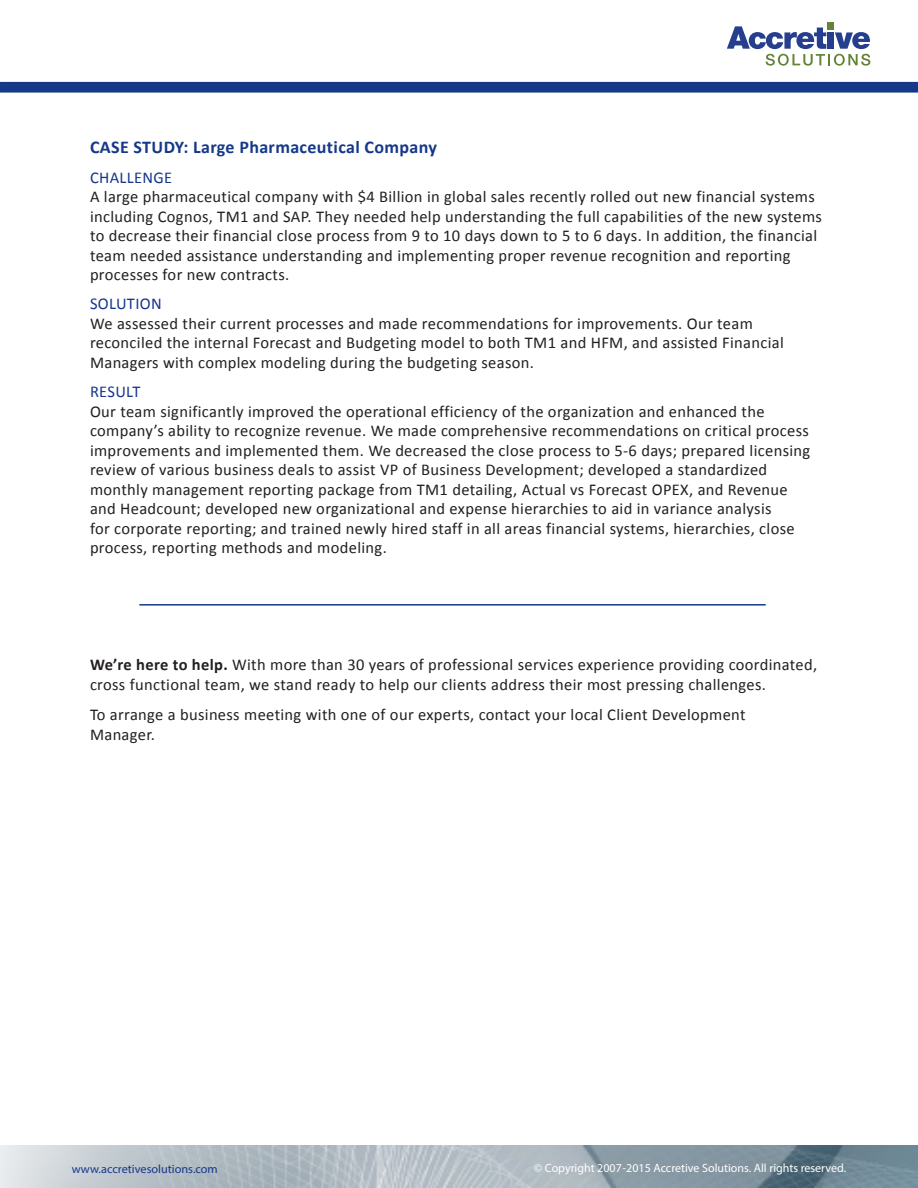
<style>
.page{position:relative;width:918px;height:1188px;background:#fff}
.page>*{position:absolute;margin:0;border:0;box-sizing:border-box;transform-origin:0 0}
.Body_Text{font:700 18px "Calibri";letter-spacing:.02em;color:#153889}
.Body_Text-2{font:16.5px/19.5px "Calibri";letter-spacing:.02em;color:#231f20}
.t1{font:12px "Myriad Pro";color:#fff}
.t2{font:12px "Myriad Pro";color:#153889}
.s1{color:#153889}
.s2{font-weight:700}
</style>
<div class="page">
<img style="left:0;top:1146px;width:918px;height:42px">
<svg style="left:727px;top:26px;width:143px;height:40px"></svg>
<div style="left:828px;top:23px;width:6px;height:7px;background:#638338"></div>
<div style="left:0;top:82px;width:918px;height:11px;background:#153889"></div>
<hr style="left:139px;top:604px;width:627px;height:2px;background:#153889">
<p class="Body_Text" style="left:90px;top:136px;width:349px">CASE STUDY: Large Pharmaceutical Company</p>
<p class="Body_Text-2" style="left:90px;top:167px;width:734px"><span class="s1">CHALLENGE<br></span>A large pharmaceutical company with $4 Billion in global sales recently rolled out new financial systems including Cognos, TM1 and SAP. They needed help understanding the full capabilities of the new systems to decrease their financial close process from 9 to 10 days down to 5 to 6 days. In addition, the financial team needed assistance understanding and implementing proper revenue recognition and reporting processes for new contracts.</p>
<p class="Body_Text-2" style="left:90px;top:294px;width:695px"><span class="s1">SOLUTION<br></span>We assessed their current processes and made recommendations for improvements. Our team reconciled the internal Forecast and Budgeting model to both TM1 and HFM, and assisted Financial Managers with complex modeling during the budgeting season.</p>
<p class="Body_Text-2" style="left:90px;top:382px;width:722px"><span class="s1">RESULT<br></span>Our team significantly improved the operational efficiency of the organization and enhanced the company’s ability to recognize revenue. We made comprehensive recommendations on critical process improvements and implemented them. We decreased the close process to 5-6 days; prepared licensing review of various business deals to assist VP of Business Development; developed a standardized monthly management reporting package from TM1 detailing, Actual vs Forecast OPEX, and Revenue and Headcount; developed new organizational and expense hierarchies to aid in variance analysis<br>for corporate reporting; and trained newly hired staff in all areas financial systems, hierarchies, close process, reporting methods and modeling.</p>
<p class="Body_Text-2" style="left:90px;top:655px;width:729px"><span class="s2">We’re here to help.</span> With more than 30 years of professional services experience providing coordinated, cross functional team, we stand ready to help our clients address their most pressing challenges.</p>
<p class="Body_Text-2" style="left:90px;top:705px;width:657px">To arrange a business meeting with one of our experts, contact your local Client Development</p>
<p class="Body_Text-2" style="left:90px;top:724px;width:66px">Manager.</p>
<p class="t2" style="left:72px;top:1162px;width:148px">www.accretivesolutions.com</p>
<p class="t1" style="left:534px;top:1161px;width:314px">© Copyright 2007-2015 Accretive Solutions. All rights reserved.</p>
</div>
